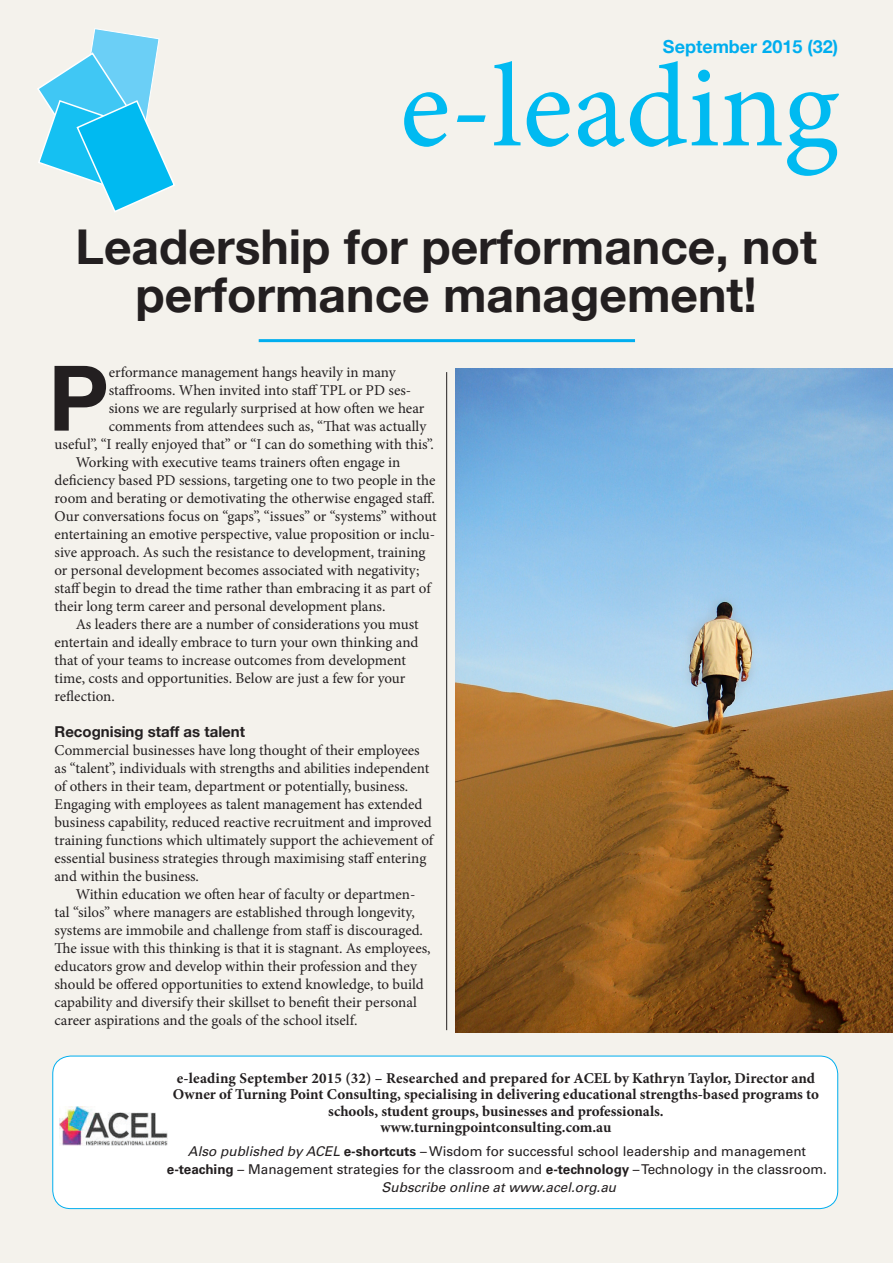
<style>
.page{position:relative;width:893px;height:1263px;background:#f4f2ec}
.page>*{position:absolute;margin:0;border:0;box-sizing:border-box;transform-origin:0 0}
.t1{font:118.5px "Minion Pro";color:#00baf1}
.text{font:700 90.6px "Helvetica Neue";color:#231f20}
.main_headine{font:700 48px/48px "Helvetica Neue";color:#231f20;text-align:center}
.t2{font:700 18px "Helvetica Neue";color:#00aeef}
.text-2{font:15px/18px "Minion Pro";color:#231f20}
.t3{font:700 15px/16.5px "Minion Pro";color:#231f20;text-align:center}
.sub_h{font:700 15px "Helvetica Neue";color:#231f20}
.t4{font:13.5px/18px "Univers";color:#231f20;text-align:center}
.s1{font-style:italic}
.s2{font-weight:700}
</style>
<div class="page">
<svg style="left:37px;top:28px;width:138px;height:184px"></svg>
<div style="left:53px;top:1056px;width:785px;height:152px;background:#fff;border-radius:18px"></div>
<div style="left:52px;top:1056px;width:786px;height:153px;border:1px solid #00aeef;border-radius:18px"></div>
<hr style="left:259px;top:339px;width:376px;height:3px;background:#00aeef">
<img style="left:59px;top:1106px;width:109px;height:39px">
<hr style="left:446px;top:372px;width:1px;height:658px;background:#231f20">
<img style="left:455px;top:369px;width:438px;height:663px">
<p class="t2" style="left:663px;top:32px;width:177px">September 2015 (32)</p>
<p class="t1" style="left:400px;top:28px;width:441px">e-leading</p>
<p class="main_headine" style="left:76px;top:224px;width:743px">Leadership for performance, not performance management!</p>
<p class="text" style="left:48px;top:327px;width:62px">P</p>
<p class="text-2" style="left:109px;top:363px;width:288px">erformance management hangs heavily in many</p>
<p class="text-2" style="left:109px;top:381px;width:304px">staffrooms. When invited into staff TPL or PD ses-</p>
<p class="text-2" style="left:109px;top:399px;width:317px">sions we are regularly surprised at how often we hear</p>
<p class="text-2" style="left:109px;top:417px;width:319px">comments from attendees such as, “That was actually</p>
<p class="text-2" style="left:55px;top:435px;width:381px">useful”, “I really enjoyed that” or “I can do something with this”.</p>
<p class="text-2" style="left:55px;top:453px;width:384px;text-indent:21px">Working with executive teams trainers often engage in deficiency based PD sessions, targeting one to two people in the room and berating or demotivating the otherwise engaged staff.<br>Our conversations focus on “gaps”, “issues” or “systems” without entertaining an emotive perspective, value proposition or inclu&shy;sive approach. As such the resistance to development, training or personal development becomes associated with negativity; staff begin to dread the time rather than embracing it as part of their long term career and personal development plans.</p>
<p class="text-2" style="left:55px;top:615px;width:366px;text-indent:21px">As leaders there are a number of considerations you must entertain and ideally embrace to turn your own thinking and that of your teams to increase outcomes from development time, costs and opportunities. Below are just a few for your reflection.</p>
<p class="sub_h" style="left:55px;top:719px;width:192px">Recognising staff as talent</p>
<p class="text-2" style="left:55px;top:741px;width:380px">Commercial businesses have long thought of their employees as “talent”, individuals with strengths and abilities independent of others in their team, department or potentially, business.<br>Engaging with employees as talent management has extended business capability, reduced reactive recruitment and improved training functions which ultimately support the achievement of essential business strategies through maximising staff entering and within the business.</p>
<p class="text-2" style="left:55px;top:885px;width:378px;text-indent:21px">Within education we often hear of faculty or departmen&shy;tal “silos” where managers are established through longevity, systems are immobile and challenge from staff is discouraged.<br>The issue with this thinking is that it is stagnant. As employees, educators grow and develop within their profession and they should be offered opportunities to extend knowledge, to build capability and diversify their skillset to benefit their personal career aspirations and the goals of the school itself.</p>
<p class="t3" style="left:173px;top:1069px;width:648px">e-leading September 2015 (32) – Researched and prepared for ACEL by Kathryn Taylor, Director and Owner of Turning Point Consulting, specialising in delivering educational strengths-based programs to schools, student groups, businesses and professionals.<br>www.turningpointconsulting.com.au</p>
<p class="t4" style="left:167px;top:1142px;width:662px"><span class="s1">Also published by ACEL</span> <span class="s2">e-shortcuts</span> – Wisdom for successful school leadership and management <span class="s2">e-teaching</span> – Management strategies for the classroom and <span class="s2">e-technology</span> – Technology in the classroom.<br><span class="s1">Subscribe online at www.acel.org.au</span></p>
</div>
